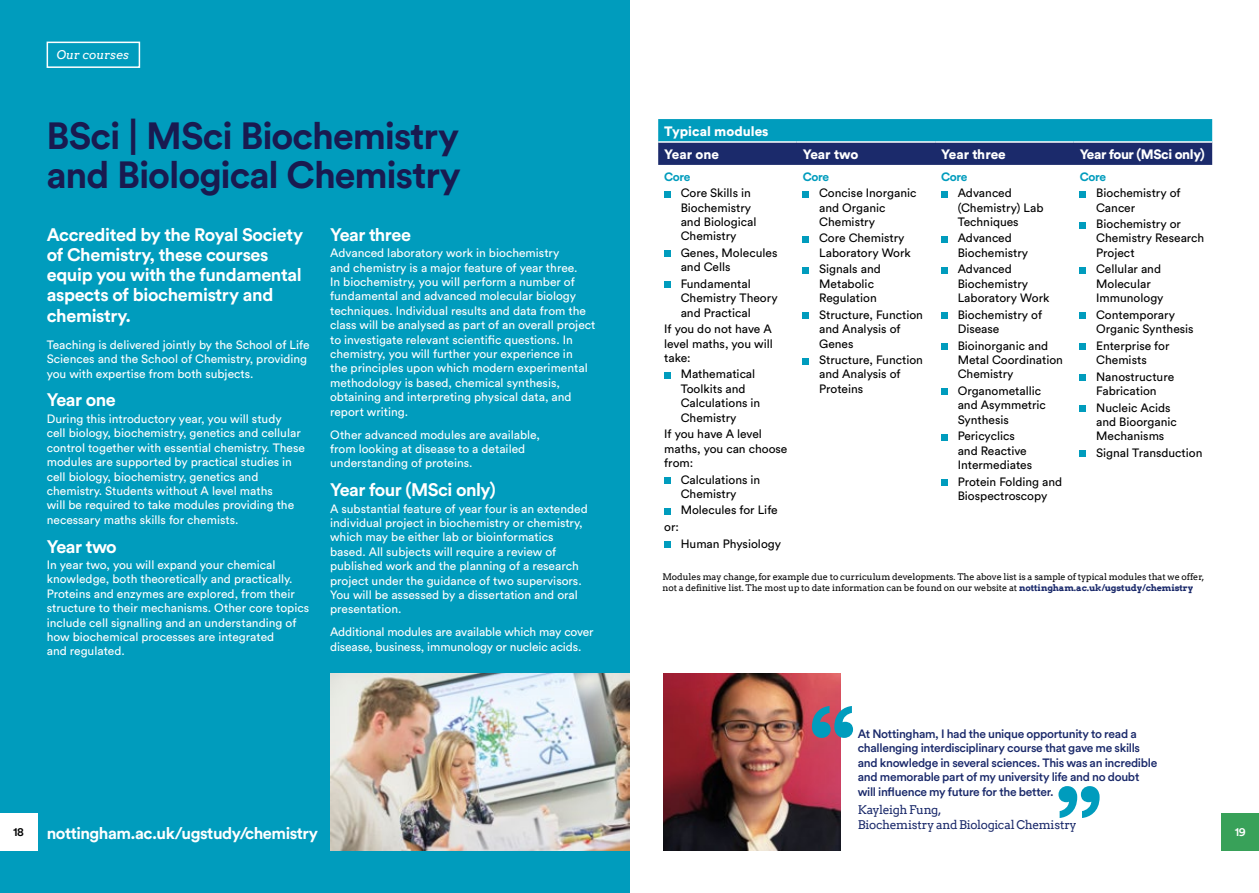
<style>
.page{position:relative;width:1259px;height:893px;background:#fff}
.page>*{position:absolute;margin:0;border:0;box-sizing:border-box;transform-origin:0 0}
.t1{font:700 37.5px/39px "Circular Pro";letter-spacing:-.025em;color:#191a50}
.t2{font:700 18px/20.2px "Circular Pro";letter-spacing:-.02em;color:#fff}
.t3{font:700 16.5px "Circular Pro";letter-spacing:-.03em;color:#fff}
.t4{font:900 13.5px/23px "Circular Pro";color:#fff}
.t5{font:900 13.5px "Circular Pro";letter-spacing:-.03em;color:#fff}
.t6{font:12px/14.4px "Circular Pro";color:#fff}
.t7{font:12px/14.4px "Circular Pro";color:#000}
.t8{font:500 12px/14.4px "Circular Pro";letter-spacing:-.025em;color:#1b2a6b}
.t9{font:12px/14.4px "Arvo";letter-spacing:-.025em;color:#1b2a6b}
.t10{font:700 12px "Circular Pro";letter-spacing:-.025em;color:#009cbd}
.t11{font:italic 12px "Arvo";color:#fff}
.t12{font:500 12px "Circular Pro";color:#000}
.t13{font:500 12px "Circular Pro";color:#fff}
.t14{font:9px/10.5px "Arvo";letter-spacing:-.01em;color:#000}
.s1{font-weight:700;color:#1b2a6b}
</style>
<div class="page">
<div style="left:0;top:0;width:629px;height:893px;background:#009cbd"></div>
<div style="left:47px;top:42px;width:93px;height:26px;border:2px solid #fff"></div>
<svg style="left:658px;top:119px;width:554px;height:46px;background:#0e6394"></svg>
<hr style="left:658px;top:141px;width:138px;height:2px;background:#fff">
<hr style="left:796px;top:141px;width:139px;height:2px;background:#fff">
<hr style="left:935px;top:141px;width:138px;height:2px;background:#fff">
<hr style="left:1073px;top:141px;width:139px;height:2px;background:#fff">
<svg style="left:664px;top:191px;width:6px;height:6px"></svg>
<svg style="left:664px;top:251px;width:6px;height:6px"></svg>
<svg style="left:664px;top:282px;width:6px;height:6px"></svg>
<svg style="left:664px;top:372px;width:6px;height:6px"></svg>
<svg style="left:664px;top:477px;width:6px;height:6px"></svg>
<svg style="left:664px;top:508px;width:6px;height:6px"></svg>
<svg style="left:664px;top:541px;width:6px;height:6px"></svg>
<div style="left:802px;top:191px;width:7px;height:6px;background:#009cbd"></div>
<div style="left:802px;top:236px;width:7px;height:6px;background:#009cbd"></div>
<div style="left:802px;top:267px;width:7px;height:6px;background:#009cbd"></div>
<div style="left:802px;top:313px;width:7px;height:6px;background:#009cbd"></div>
<div style="left:802px;top:358px;width:7px;height:6px;background:#009cbd"></div>
<svg style="left:941px;top:191px;width:6px;height:6px"></svg>
<svg style="left:941px;top:236px;width:6px;height:6px"></svg>
<svg style="left:941px;top:267px;width:6px;height:6px"></svg>
<svg style="left:941px;top:313px;width:6px;height:6px"></svg>
<svg style="left:941px;top:344px;width:6px;height:6px"></svg>
<svg style="left:941px;top:389px;width:6px;height:6px"></svg>
<svg style="left:941px;top:434px;width:6px;height:6px"></svg>
<svg style="left:941px;top:480px;width:6px;height:6px"></svg>
<svg style="left:1079px;top:191px;width:6px;height:6px"></svg>
<svg style="left:1079px;top:222px;width:6px;height:6px"></svg>
<svg style="left:1079px;top:267px;width:6px;height:6px"></svg>
<svg style="left:1079px;top:313px;width:6px;height:6px"></svg>
<svg style="left:1079px;top:344px;width:6px;height:6px"></svg>
<div style="left:1079px;top:374px;width:6px;height:7px;background:#009cbd"></div>
<svg style="left:1079px;top:405px;width:6px;height:6px"></svg>
<svg style="left:1079px;top:451px;width:6px;height:6px"></svg>
<div style="left:0;top:813px;width:37px;height:37px;background:#fff"></div>
<div style="left:1221px;top:813px;width:38px;height:37px;background:#38a159"></div>
<img style="left:330px;top:674px;width:299px;height:176px">
<img style="left:663px;top:673px;width:177px;height:177px">
<svg style="left:812px;top:706px;width:41px;height:32px"></svg>
<svg style="left:1058px;top:786px;width:41px;height:32px"></svg>
<p class="t11" style="left:57px;top:47px;width:74px">Our courses</p>
<h1 class="t1" style="left:47px;top:115px;width:416px">BSci | MSci Biochemistry and Biological Chemistry</h1>
<h2 class="t2" style="left:47px;top:224px;width:258px">Accredited by the Royal Society of Chemistry, these courses equip you with the fundamental aspects of biochemistry and chemistry.</h2>
<p class="t6" style="left:47px;top:337px;width:264px">Teaching is delivered jointly by the School of Life<br>Sciences and the School of Chemistry, providing you with expertise from both subjects.</p>
<h2 class="t2" style="left:47px;top:389px;width:70px">Year one</h2>
<p class="t6" style="left:47px;top:411px;width:260px">During this introductory year, you will study<br>cell biology, biochemistry, genetics and cellular control together with essential chemistry. These modules are supported by practical studies in cell biology, biochemistry, genetics and chemistry. Students without A level maths<br>will be required to take modules providing the necessary maths skills for chemists.</p>
<h2 class="t2" style="left:47px;top:535px;width:72px">Year two</h2>
<p class="t6" style="left:47px;top:557px;width:264px">In year two, you will expand your chemical knowledge, both theoretically and practically.<br>Proteins and enzymes are explored, from their structure to their mechanisms. Other core topics include cell signalling and an understanding of how biochemical processes are integrated<br>and regulated.</p>
<h2 class="t2" style="left:330px;top:224px;width:82px">Year three</h2>
<p class="t6" style="left:330px;top:245px;width:267px">Advanced laboratory work in biochemistry<br>and chemistry is a major feature of year three.<br>In biochemistry, you will perform a number of fundamental and advanced molecular biology techniques. Individual results and data from the class will be analysed as part of an overall project to investigate relevant scientific questions. In chemistry, you will further your experience in<br>the principles upon which modern experimental methodology is based, chemical synthesis, obtaining and interpreting physical data, and report writing.</p>
<p class="t6" style="left:330px;top:427px;width:211px">Other advanced modules are available, from looking at disease to a detailed understanding of proteins.</p>
<h2 class="t2" style="left:330px;top:479px;width:167px">Year four (MSci only)</h2>
<p class="t6" style="left:330px;top:501px;width:259px">A substantial feature of year four is an extended individual project in biochemistry or chemistry, which may be either lab or bioinformatics based. All subjects will require a review of published work and the planning of a research project under the guidance of two supervisors.<br>You will be assessed by a dissertation and oral presentation.</p>
<p class="t6" style="left:330px;top:624px;width:265px">Additional modules are available which may cover disease, business, immunology or nucleic acids.</p>
<p class="t4" style="left:664px;top:119px;width:106px">Typical modules<br>Year one</p>
<p class="t10" style="left:664px;top:168px;width:28px">Core</p>
<p class="t7" style="left:680px;top:185px;width:77px">Core Skills in<br>Biochemistry and Biological<br>Chemistry</p>
<p class="t7" style="left:680px;top:245px;width:98px">Genes, Molecules and Cells</p>
<p class="t7" style="left:680px;top:276px;width:98px">Fundamental<br>Chemistry Theory and Practical</p>
<p class="t7" style="left:664px;top:321px;width:110px;text-align:justify">If you do not have A level maths, you will take:</p>
<p class="t7" style="left:680px;top:367px;width:81px">Mathematical<br>Toolkits and<br>Calculations in<br>Chemistry</p>
<p class="t7" style="left:664px;top:426px;width:125px">If you have A level maths, you can choose from:</p>
<p class="t7" style="left:680px;top:472px;width:81px">Calculations in<br>Chemistry</p>
<p class="t7" style="left:680px;top:502px;width:98px">Molecules for Life</p>
<p class="t7" style="left:664px;top:519px;width:16px">or:</p>
<p class="t7" style="left:680px;top:536px;width:102px">Human Physiology</p>
<p class="t4" style="left:802px;top:142px;width:57px">Year two</p>
<p class="t4" style="left:941px;top:142px;width:66px">Year three</p>
<p class="t5" style="left:1079px;top:145px;width:127px">Year four (MSci only)</p>
<p class="t10" style="left:802px;top:168px;width:28px">Core</p>
<p class="t7" style="left:819px;top:185px;width:99px">Concise Inorganic and Organic<br>Chemistry</p>
<p class="t7" style="left:819px;top:231px;width:93px">Core Chemistry<br>Laboratory Work</p>
<p class="t7" style="left:819px;top:261px;width:63px">Signals and<br>Metabolic<br>Regulation</p>
<p class="t7" style="left:819px;top:307px;width:105px">Structure, Function and Analysis of<br>Genes</p>
<p class="t7" style="left:819px;top:352px;width:105px">Structure, Function and Analysis of<br>Proteins</p>
<p class="t10" style="left:941px;top:168px;width:28px">Core</p>
<p class="t7" style="left:957px;top:185px;width:87px">Advanced (Chemistry) Lab<br>Techniques</p>
<p class="t7" style="left:957px;top:231px;width:72px">Advanced<br>Biochemistry</p>
<p class="t7" style="left:957px;top:261px;width:93px">Advanced<br>Biochemistry<br>Laboratory Work</p>
<p class="t7" style="left:957px;top:307px;width:86px">Biochemistry of<br>Disease</p>
<p class="t7" style="left:957px;top:338px;width:107px">Bioinorganic and<br>Metal Coordination<br>Chemistry</p>
<p class="t7" style="left:957px;top:383px;width:90px">Organometallic and Asymmetric<br>Synthesis</p>
<p class="t7" style="left:957px;top:428px;width:76px">Pericyclics and Reactive<br>Intermediates</p>
<p class="t7" style="left:957px;top:474px;width:106px">Protein Folding and<br>Biospectroscopy</p>
<p class="t10" style="left:1079px;top:168px;width:28px">Core</p>
<p class="t7" style="left:1096px;top:185px;width:86px">Biochemistry of<br>Cancer</p>
<p class="t7" style="left:1096px;top:216px;width:110px">Biochemistry or<br>Chemistry Research<br>Project</p>
<p class="t7" style="left:1096px;top:261px;width:69px">Cellular and<br>Molecular<br>Immunology</p>
<p class="t7" style="left:1096px;top:307px;width:99px">Contemporary<br>Organic Synthesis</p>
<p class="t7" style="left:1096px;top:338px;width:75px">Enterprise for<br>Chemists</p>
<p class="t7" style="left:1096px;top:369px;width:79px">Nanostructure<br>Fabrication</p>
<p class="t7" style="left:1096px;top:400px;width:82px">Nucleic Acids and Bioorganic<br>Mechanisms</p>
<p class="t7" style="left:1096px;top:445px;width:108px">Signal Transduction</p>
<p class="t14" style="left:662px;top:572px;width:543px">Modules may change, for example due to curriculum developments. The above list is a sample of typical modules that we offer, not a definitive list. The most up to date information can be found on our website at <span class="s1">nottingham.ac.uk/ugstudy/chemistry</span></p>
<p class="t8" style="left:857px;top:726px;width:301px">At Nottingham, I had the unique opportunity to read a challenging interdisciplinary course that gave me skills and knowledge in several sciences. This was an incredible and memorable part of my university life and no doubt will influence my future for the better.</p>
<p class="t9" style="left:858px;top:803px;width:220px">Kayleigh Fung,<br>Biochemistry and Biological Chemistry</p>
<p class="t12" style="left:13px;top:824px;width:12px">18</p>
<h3 class="t3" style="left:47px;top:821px;width:273px">nottingham.ac.uk/ugstudy/chemistry</h3>
<p class="t13" style="left:1234px;top:824px;width:13px">19</p>
</div>
